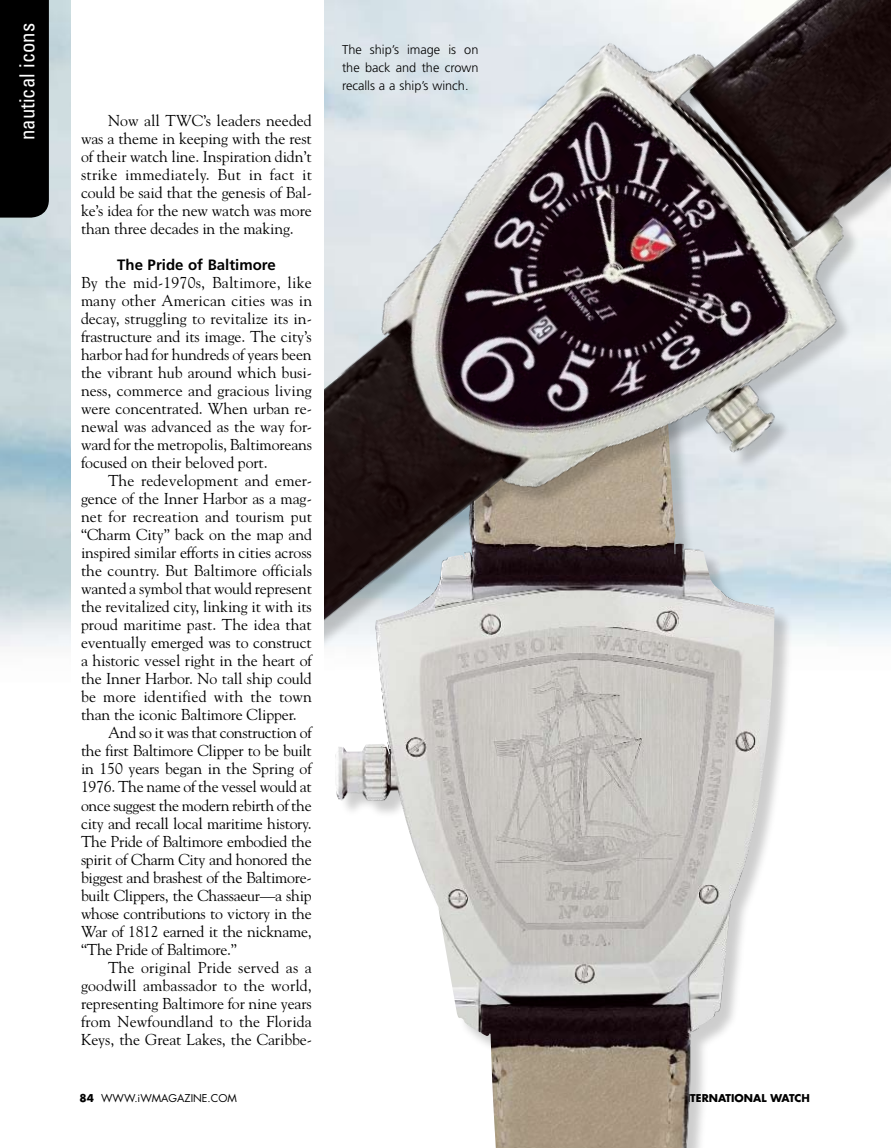
<style>
.page{position:relative;width:891px;height:1148px;background:#fff}
.page>*{position:absolute;margin:0;border:0;box-sizing:border-box;transform-origin:0 0}
.t1{font:condensed 20.85px "Univers";color:#fff}
.t2{font:15.75px/18px "Goudy";letter-spacing:-.01em;color:#000;text-align:justify}
.t3{font:15.75px "Goudy";letter-spacing:.01em;color:#000}
.t4{font:15.75px "Goudy";letter-spacing:.015em;color:#000}
.t5{font:700 15px "Frutiger";color:#000}
.t6{font:300 12.75px/18px "Frutiger";color:#000;text-align:justify}
.t7{font:700 10.5px "Futura";color:#000}
.t8{font:10.5px "Futura";color:#000}
.s1{font-weight:700}
.s2{font-weight:400}
</style>
<div class="page">
<img style="left:417px;top:856px;width:348px;height:292px">
<img style="left:20px;top:0;width:871px;height:856px">
<div style="left:72px;top:0;width:252px;height:1148px;background:#fff"></div>
<div style="left:0;top:0;width:49px;height:218px;background:#000"></div>
<h1 class="t1" style="left:14px;top:140px;width:119px;rotate:-90deg">nautical icons</h1>
<p class="t2" style="left:81px;top:111px;width:233px;text-indent:27px">Now all TWC’s leaders needed was a theme in keeping with the rest of their watch line. Inspiration didn’t strike immediately. But in fact it could be said that the genesis of Bal&shy;ke’s idea for the new watch was more than three decades in the making.</p>
<p class="t5" style="left:117px;top:256px;width:160px">The Pride of Baltimore</p>
<p class="t2" style="left:81px;top:273px;width:233px">By the mid-1970s, Baltimore, like many other American cities was in decay, struggling to revitalize its in&shy;frastructure and its image. The city’s harbor had for hundreds of years been the vibrant hub around which busi&shy;ness, commerce and gracious living were concentrated. When urban re&shy;newal was advanced as the way for&shy;ward for the metropolis, Baltimoreans focused on their beloved port.</p>
<p class="t3" style="left:108px;top:471px;width:206px">The redevelopment and emer-</p>
<p class="t2" style="left:81px;top:489px;width:233px">gence of the Inner Harbor as a mag-</p>
<p class="t3" style="left:81px;top:507px;width:233px">net for recreation and tourism put</p>
<p class="t2" style="left:81px;top:525px;width:232px">“Charm City” back on the map and</p>
<p class="t2" style="left:81px;top:543px;width:232px">inspired similar efforts in cities across</p>
<p class="t2" style="left:81px;top:561px;width:233px">the country. But Baltimore officials</p>
<p class="t2" style="left:81px;top:579px;width:233px">wanted a symbol that would represent</p>
<p class="t2" style="left:81px;top:597px;width:232px">the revitalized city, linking it with its</p>
<p class="t2" style="left:81px;top:615px;width:232px">proud maritime past. The idea that</p>
<p class="t2" style="left:81px;top:633px;width:232px">eventually emerged was to construct</p>
<p class="t2" style="left:81px;top:651px;width:232px">a historic vessel right in the heart of</p>
<p class="t2" style="left:81px;top:669px;width:232px">the Inner Harbor. No tall ship could</p>
<p class="t4" style="left:81px;top:687px;width:233px">be more identified with the town</p>
<p class="t2" style="left:81px;top:705px;width:217px">than the iconic Baltimore Clipper.</p>
<p class="t2" style="left:108px;top:723px;width:205px">And so it was that construction of</p>
<p class="t2" style="left:81px;top:741px;width:232px">the first Baltimore Clipper to be built</p>
<p class="t2" style="left:81px;top:759px;width:232px">in 150 years began in the Spring of</p>
<p class="t2" style="left:81px;top:777px;width:232px">1976. The name of the vessel would at</p>
<p class="t2" style="left:81px;top:795px;width:232px">once suggest the modern rebirth of the</p>
<p class="t2" style="left:81px;top:813px;width:232px">city and recall local maritime history.</p>
<p class="t2" style="left:81px;top:831px;width:232px">The Pride of Baltimore embodied the</p>
<p class="t2" style="left:81px;top:849px;width:232px">spirit of Charm City and honored the</p>
<p class="t2" style="left:81px;top:867px;width:232px">biggest and brashest of the Baltimore-</p>
<p class="t2" style="left:81px;top:885px;width:232px">built Clippers, the Chassaeur—a ship</p>
<p class="t2" style="left:81px;top:903px;width:232px">whose contributions to victory in the</p>
<p class="t2" style="left:81px;top:921px;width:232px">War of 1812 earned it the nickname,</p>
<p class="t2" style="left:81px;top:939px;width:157px">“The Pride of Baltimore.”</p>
<p class="t3" style="left:108px;top:957px;width:205px">The original Pride served as a</p>
<p class="t3" style="left:81px;top:975px;width:232px">goodwill ambassador to the world,</p>
<p class="t2" style="left:81px;top:993px;width:232px">representing Baltimore for nine years</p>
<p class="t3" style="left:81px;top:1011px;width:232px">from Newfoundland to the Florida</p>
<p class="t2" style="left:81px;top:1029px;width:233px">Keys, the Great Lakes, the Caribbe-</p>
<p class="t8" style="left:80px;top:1091px;width:159px"><span class="s1">84</span> WWW.IWMAGAZINE.COM</p>
<p class="t6" style="left:342px;top:41px;width:138px">The ship’s image is on the back and the crown recalls a a ship’s winch.</p>
<p class="t7" style="left:594px;top:1091px;width:217px"><span class="s2">SEPTEMBER 2010</span>INTERNATIONAL WATCH</p>
</div>
